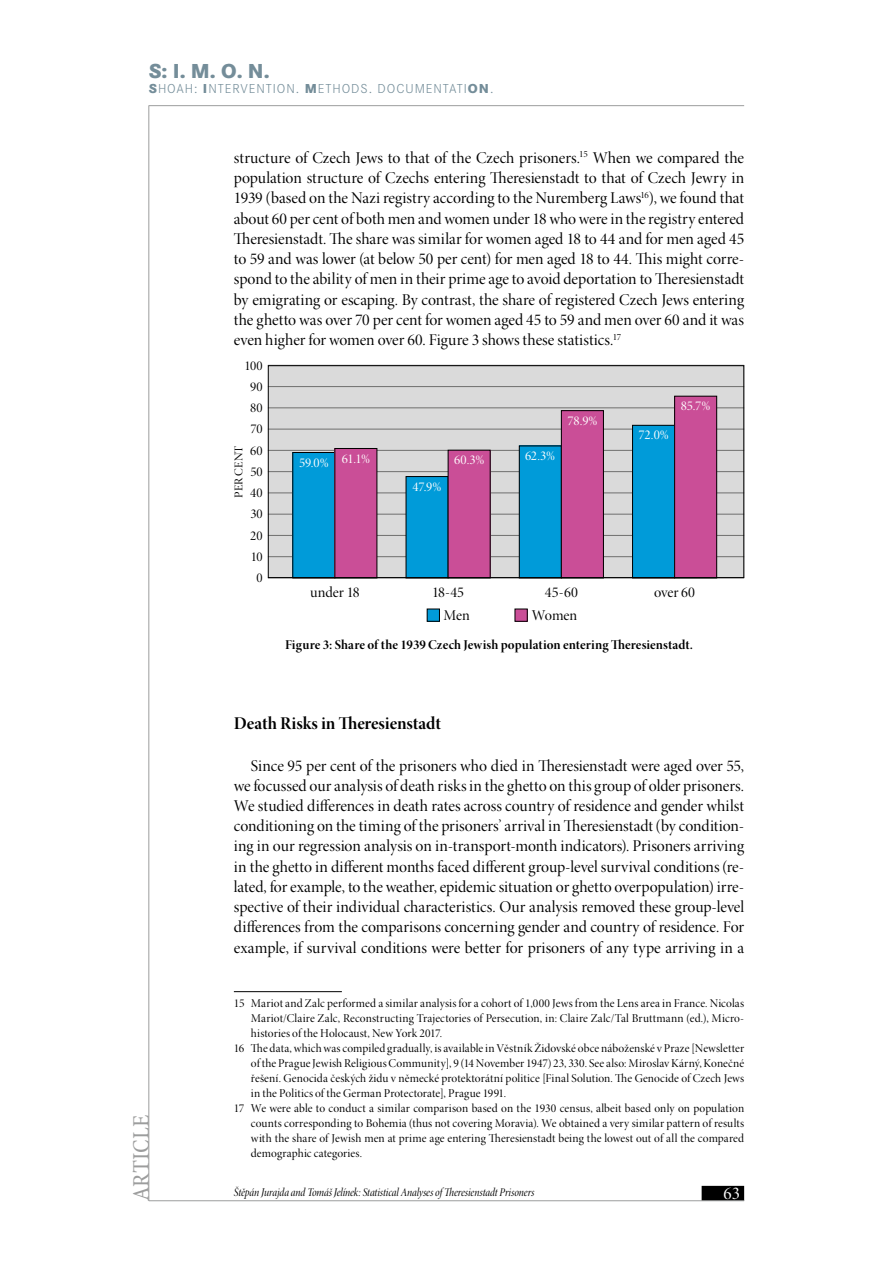
<style>
.page{position:relative;width:893px;height:1263px;background:#fff}
.page>*{position:absolute;margin:0;border:0;box-sizing:border-box;transform-origin:0 0}
.t1{font:condensed 24px "Minion Pro";letter-spacing:.01em;color:#9c9d9d}
.t2{font:800 21px "Corporate S";color:#748d99}
.t3{font:18px "Minion Pro Bold Disp";color:#000}
.t4{font:18px "Minion Pro Disp";color:#fff}
.t5{font:16.5px/20.2px "Minion Pro Disp";letter-spacing:-.005em;color:#000;text-align:justify}
.t6{font:15px "Minion Pro Disp";color:#000}
.t7{font:13.5px "Minion Pro Bold Disp";letter-spacing:.005em;color:#000}
.t8{font:300 13.5px "Corporate S";letter-spacing:.07em;color:#748d99}
.t9{font:13.5px "Minion Pro Disp";letter-spacing:-.015em;color:#fff}
.t10{font:13.5px/21.3px "Minion Pro Disp";letter-spacing:.01em;color:#000;text-align:center}
.t11{font:12px "Minion Pro Disp";letter-spacing:.01em;color:#000}
.t12{font:12px "Minion Pro Cn It Disp";letter-spacing:-.005em;color:#000}
.s1{font-weight:800}
</style>
<div class="page">
<div style="left:702px;top:1186px;width:42px;height:15px;background:#000"></div>
<hr style="left:149px;top:1200px;width:595px;height:1px;background:#9c9d9d">
<hr style="left:149px;top:105px;width:595px;height:1px;background:#9c9d9d">
<hr style="left:149px;top:105px;width:1px;height:1096px;background:#9c9d9d">
<hr style="left:234px;top:991px;width:108px;height:1px;background:#000">
<div style="left:268px;top:365px;width:476px;height:213px;background:#dadada"></div>
<hr style="left:268px;top:578px;width:476px;height:1px;background:#6f6f6e">
<hr style="left:268px;top:556px;width:476px;height:1px;background:#6f6f6e">
<hr style="left:268px;top:535px;width:476px;height:1px;background:#6f6f6e">
<hr style="left:268px;top:514px;width:476px;height:1px;background:#6f6f6e">
<hr style="left:268px;top:493px;width:476px;height:1px;background:#6f6f6e">
<hr style="left:268px;top:471px;width:476px;height:1px;background:#6f6f6e">
<hr style="left:268px;top:450px;width:476px;height:1px;background:#6f6f6e">
<hr style="left:268px;top:429px;width:476px;height:1px;background:#6f6f6e">
<hr style="left:268px;top:408px;width:476px;height:1px;background:#6f6f6e">
<hr style="left:268px;top:386px;width:476px;height:1px;background:#6f6f6e">
<div style="left:293px;top:452px;width:42px;height:126px;background:#009bd9"></div>
<div style="left:335px;top:448px;width:42px;height:130px;background:#ca4e97"></div>
<div style="left:406px;top:476px;width:42px;height:102px;background:#009bd9"></div>
<div style="left:448px;top:450px;width:42px;height:128px;background:#ca4e97"></div>
<div style="left:519px;top:446px;width:42px;height:132px;background:#009bd9"></div>
<div style="left:519px;top:446px;width:43px;height:132px;border:1px solid #000"></div>
<div style="left:561px;top:411px;width:42px;height:167px;background:#ca4e97"></div>
<div style="left:561px;top:410px;width:43px;height:168px;border:1px solid #000"></div>
<div style="left:632px;top:425px;width:43px;height:153px;background:#009bd9"></div>
<div style="left:632px;top:425px;width:43px;height:153px;border:1px solid #000"></div>
<div style="left:675px;top:396px;width:42px;height:182px;background:#ca4e97"></div>
<div style="left:674px;top:396px;width:43px;height:182px;border:1px solid #000"></div>
<div style="left:268px;top:365px;width:476px;height:213px;border:1px solid #000"></div>
<div style="left:427px;top:609px;width:12px;height:12px;background:#009bd9"></div>
<div style="left:427px;top:609px;width:13px;height:12px;border:1px solid #000"></div>
<div style="left:515px;top:609px;width:12px;height:12px;background:#ca4e97"></div>
<p class="t2" style="left:149px;top:58px;width:122px">S: I. M. O. N.</p>
<p class="t8" style="left:149px;top:81px;width:346px"><span class="s1">S</span>HOAH: <span class="s1">I</span>NTERVENTION. <span class="s1">M</span>ETHODS. DOCUMENTATI<span class="s1">ON</span>.</p>
<p class="t5" style="left:234px;top:148px;width:512px">structure of Czech Jews to that of the Czech prisoners.<sup>15</sup> When we compared the population structure of Czechs entering Theresienstadt to that of Czech Jewry in 1939 (based on the Nazi registry according to the Nuremberg Laws<sup>16</sup>), we found that about 60 per cent of both men and women under 18 who were in the registry entered Theresienstadt. The share was similar for women aged 18 to 44 and for men aged 45 to 59 and was lower (at below 50 per cent) for men aged 18 to 44. This might corre&shy;spond to the ability of men in their prime age to avoid deportation to Theresienstadt by emigrating or escaping. By contrast, the share of registered Czech Jews entering the ghetto was over 70 per cent for women aged 45 to 59 and men over 60 and it was even higher for women over 60. Figure 3 shows these statistics.<sup>17</sup></p>
<p class="t10" style="left:244px;top:355px;width:20px">100</p>
<p class="t10" style="left:250px;top:376px;width:14px">90<br>80<br>70<br>60<br>50<br>40<br>30<br>20<br>10<br>0</p>
<p class="t11" style="left:232px;top:498px;width:54px;rotate:-90deg">PER CENT</p>
<p class="t9" style="left:299px;top:452px;width:72px">59.0% 61.1%</p>
<p class="t6" style="left:310px;top:583px;width:51px">under 18</p>
<p class="t9" style="left:412px;top:478px;width:30px">47.9%</p>
<p class="t9" style="left:454px;top:452px;width:32px">60.3%</p>
<p class="t9" style="left:525px;top:448px;width:32px">62.3%</p>
<p class="t9" style="left:568px;top:412px;width:31px">78.9%</p>
<p class="t9" style="left:638px;top:427px;width:32px">72.0%</p>
<p class="t9" style="left:681px;top:398px;width:31px">85.7%</p>
<p class="t6" style="left:432px;top:583px;width:33px">18-45</p>
<p class="t6" style="left:545px;top:583px;width:35px">45-60</p>
<p class="t6" style="left:654px;top:583px;width:42px">over 60</p>
<p class="t6" style="left:444px;top:606px;width:28px">Men</p>
<p class="t6" style="left:532px;top:606px;width:47px">Women</p>
<p class="t7" style="left:285px;top:637px;width:409px">Figure 3: Share of the 1939 Czech Jewish population entering Theresienstadt.</p>
<h1 class="t1" style="left:127px;top:1201px;width:88px;rotate:-90deg">ARTICLE</h1>
<p class="t3" style="left:234px;top:713px;width:209px">Death Risks in Theresienstadt</p>
<p class="t5" style="left:234px;top:755px;width:512px;text-indent:17px">Since 95 per cent of the prisoners who died in Theresienstadt were aged over 55, we focussed our analysis of death risks in the ghetto on this group of older prisoners.<br>We studied differences in death rates across country of residence and gender whilst conditioning on the timing of the prisoners’ arrival in Theresienstadt (by condition&shy;ing in our regression analysis on in-transport-month indicators). Prisoners arriving in the ghetto in different months faced different group-level survival conditions (re&shy;lated, for example, to the weather, epidemic situation or ghetto overpopulation) irre&shy;spective of their individual characteristics. Our analysis removed these group-level differences from the comparisons concerning gender and country of residence. For example, if survival conditions were better for prisoners of any type arriving in a</p>
<p class="t11" style="left:234px;top:996px;width:512px">15 Mariot and Zalc performed a similar analysis for a cohort of 1,000 Jews from the Lens area in France. Nicolas</p>
<p class="t11" style="left:251px;top:1011px;width:495px">Mariot/Claire Zalc, Reconstructing Trajectories of Persecution, in: Claire Zalc/Tal Bruttmann (ed.), Micro-</p>
<p class="t11" style="left:251px;top:1026px;width:193px">histories of the Holocaust, New York 2017.</p>
<p class="t11" style="left:234px;top:1041px;width:512px">16 The data, which was compiled gradually, is available in Věstník Židovské obce náboženské v Praze [Newsletter</p>
<p class="t11" style="left:251px;top:1056px;width:495px">of the Prague Jewish Religious Community], 9 (14 November 1947) 23, 330. See also: Miroslav Kárný, Konečné</p>
<p class="t11" style="left:251px;top:1071px;width:495px">řešení. Genocida českých židu v německé protektorátní politice [Final Solution. The Genocide of Czech Jews</p>
<p class="t11" style="left:251px;top:1086px;width:257px">in the Politics of the German Protectorate], Prague 1991.</p>
<p class="t11" style="left:234px;top:1101px;width:512px">17 We were able to conduct a similar comparison based on the 1930 census, albeit based only on population</p>
<p class="t11" style="left:251px;top:1116px;width:495px">counts corresponding to Bohemia (thus not covering Moravia). We obtained a very similar pattern of results</p>
<p class="t11" style="left:251px;top:1131px;width:495px">with the share of Jewish men at prime age entering Theresienstadt being the lowest out of all the compared</p>
<p class="t11" style="left:251px;top:1146px;width:113px">demographic categories.</p>
<p class="t12" style="left:234px;top:1185px;width:302px">Štěpán Jurajda and Tomáš Jelínek: Statistical Analyses of Theresienstadt Prisoners</p>
<p class="t4" style="left:723px;top:1182px;width:18px">63</p>
</div>
